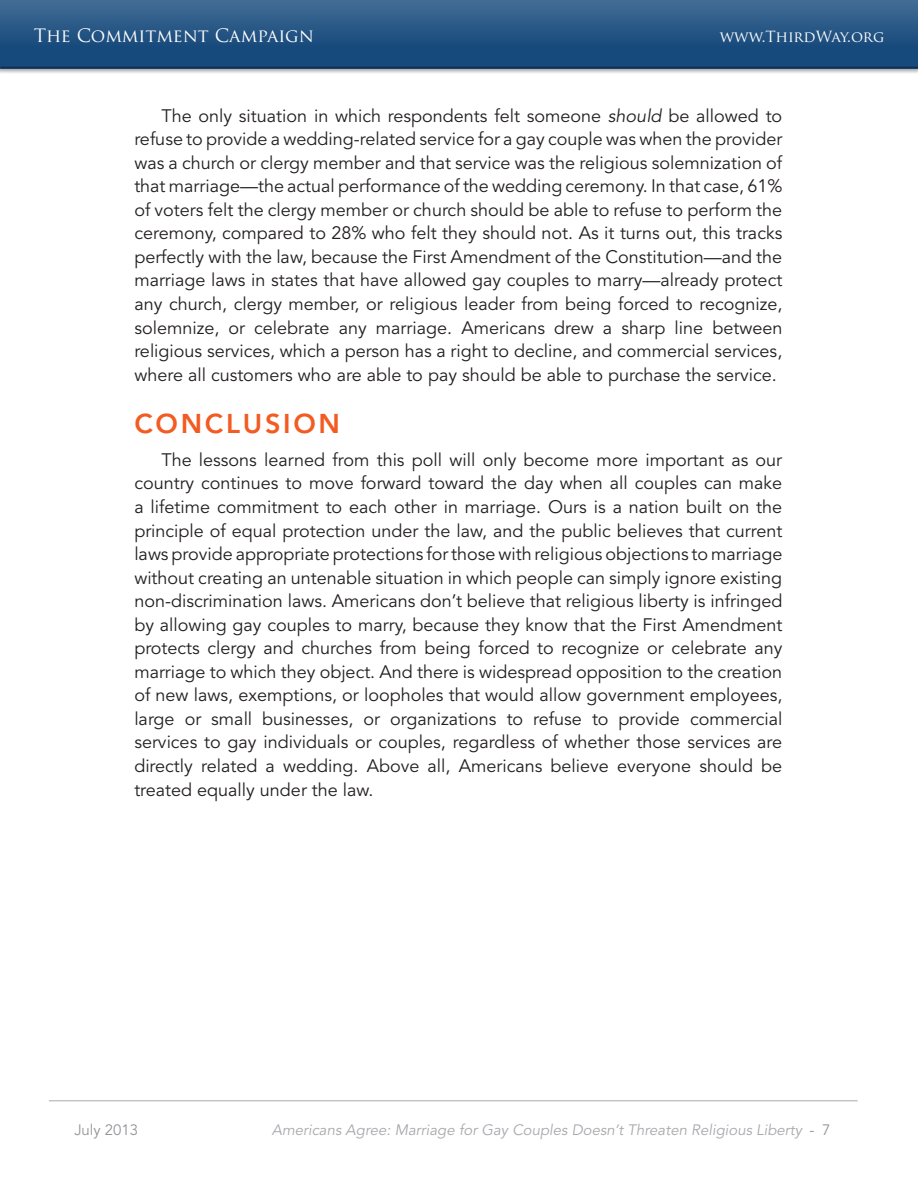
<style>
.page{position:relative;width:918px;height:1188px;background:#fff}
.page>*{position:absolute;margin:0;border:0;box-sizing:border-box;transform-origin:0 0}
.brief_Head{font:800 27px "Avenir LT Std";letter-spacing:.1em;color:#f25b21}
.Digest_BODY{font:18px/23.5px "Avenir LT Std";color:#231f20;text-align:justify}
.t1{font:18px "Trajan Pro";color:#fff}
.t2{font:italic 15px "Avenir LT Std";color:#a8a9ad}
.t3{font:15px "Trajan Pro";letter-spacing:-.02em;color:#fff}
.t4{font:15px "Avenir LT Std";color:#939598}
.s1{font-style:italic}
.s2{font-style:normal;color:#939598}
</style>
<div class="page">
<hr style="left:49px;top:1100px;width:809px;height:1px;background:#a8a9ad">
<div style="left:0;top:0;width:918px;height:74px;background:#231f20;opacity:.4"></div>
<div style="left:0;top:0;width:918px;height:68px;background:linear-gradient(to bottom,#3f6a93,#0e4275)"></div>
<hr style="left:1px;top:67px;width:917px;height:1px;background:#142c52">
<p class="t1" style="left:34px;top:24px;width:281px">The Commitment Campaign</p>
<p class="t3" style="left:720px;top:27px;width:166px">www.ThirdWay.org</p>
<p class="Digest_BODY" style="left:134px;top:104px;width:650px;text-indent:27px">The only situation in which respondents felt someone <span class="s1">should</span> be allowed to refuse to provide a wedding-related service for a gay couple was when the provider was a church or clergy member and that service was the religious solemnization of that marriage—the actual performance of the wedding ceremony. In that case, 61% of voters felt the clergy member or church should be able to refuse to perform the ceremony, compared to 28% who felt they should not. As it turns out, this tracks perfectly with the law, because the First Amendment of the Constitution—and the marriage laws in states that have allowed gay couples to marry—already protect any church, clergy member, or religious leader from being forced to recognize, solemnize, or celebrate any marriage. Americans drew a sharp line between religious services, which a person has a right to decline, and commercial services, where all customers who are able to pay should be able to purchase the service.</p>
<p class="brief_Head" style="left:134px;top:408px;width:207px">CONCLUSION</p>
<p class="Digest_BODY" style="left:134px;top:448px;width:650px;text-indent:27px">The lessons learned from this poll will only become more important as our country continues to move forward toward the day when all couples can make a lifetime commitment to each other in marriage. Ours is a nation built on the principle of equal protection under the law, and the public believes that current laws provide appropriate protections for those with religious objections to marriage without creating an untenable situation in which people can simply ignore existing non-discrimination laws. Americans don’t believe that religious liberty is infringed by allowing gay couples to marry, because they know that the First Amendment protects clergy and churches from being forced to recognize or celebrate any marriage to which they object. And there is widespread opposition to the creation of new laws, exemptions, or loopholes that would allow government employees, large or small businesses, or organizations to refuse to provide commercial services to gay individuals or couples, regardless of whether those services are directly related a wedding. Above all, Americans believe everyone should be treated equally under the law.</p>
<p class="t4" style="left:74px;top:1121px;width:65px">July 2013</p>
<p class="t2" style="left:272px;top:1121px;width:560px">Americans Agree: Marriage for Gay Couples Doesn’t Threaten Religious Liberty <span class="s2">- 7</span></p>
</div>
